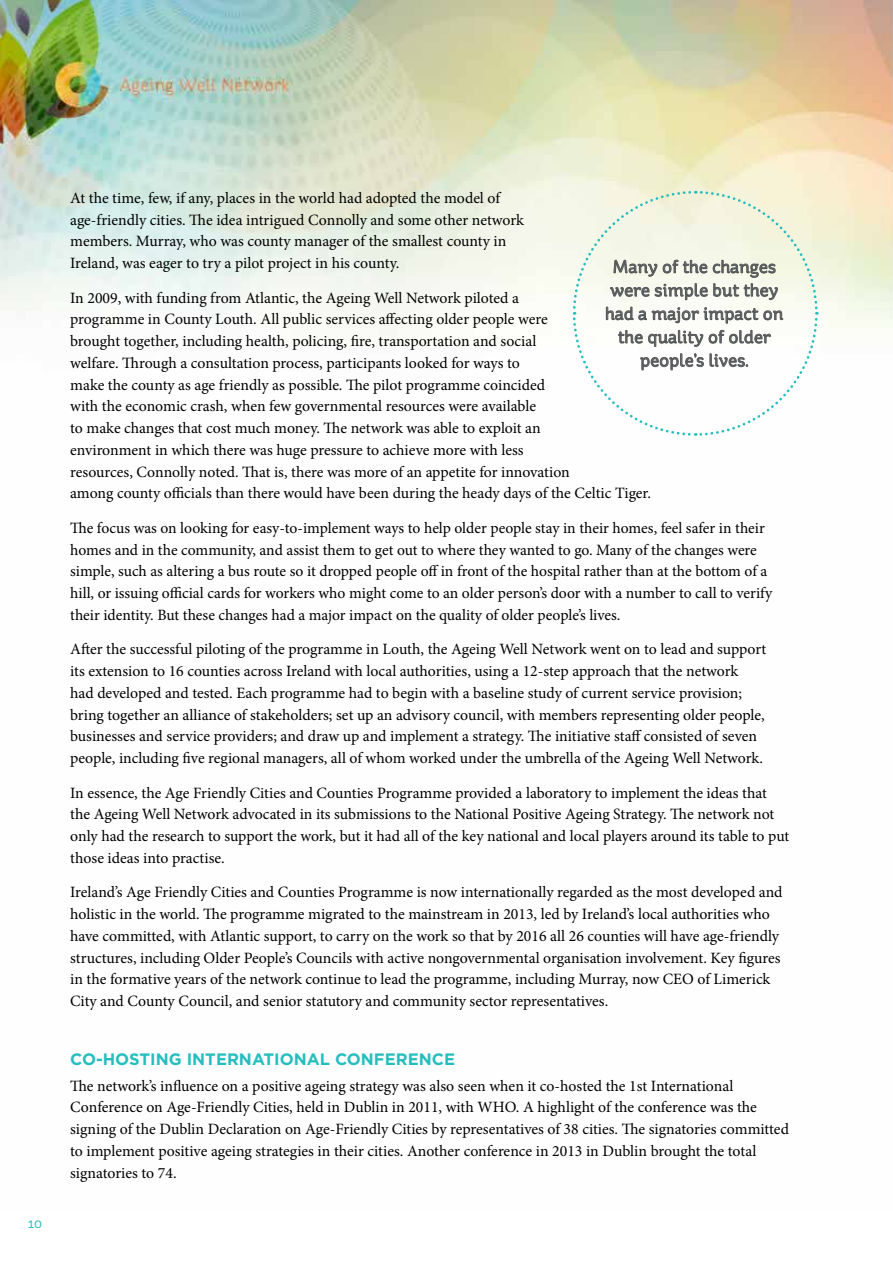
<style>
.page{position:relative;width:893px;height:1263px;background:#fff}
.page>*{position:absolute;margin:0;border:0;box-sizing:border-box;transform-origin:0 0}
.t1{font:18px/23.4px "St Ryde";color:#58595b;text-align:center}
.t2{font:700 16.5px "Gotham";color:#27bdbe}
.t3{font:15.75px/21.8px "Minion Pro";color:#000}
.t4{font:13.5px "St Ryde";color:#27bdbe}
</style>
<div class="page">
<img style="left:0;top:0;width:893px;height:337px">
<svg style="left:571px;top:189px;width:248px;height:247px"></svg>
<p class="t4" style="left:28px;top:1216px;width:16px">10</p>
<p class="t3" style="left:70px;top:187px;width:455px">At the time, few, if any, places in the world had adopted the model of age‐friendly cities. The idea intrigued Connolly and some other network members. Murray, who was county manager of the smallest county in Ireland, was eager to try a pilot project in his county.</p>
<p class="t3" style="left:70px;top:287px;width:582px">In 2009, with funding from Atlantic, the Ageing Well Network piloted a<br>programme in County Louth. All public services affecting older people were<br>brought together, including health, policing, fire, transportation and social<br>welfare. Through a consultation process, participants looked for ways to<br>make the county as age friendly as possible. The pilot programme coincided<br>with the economic crash, when few governmental resources were available<br>to make changes that cost much money. The network was able to exploit an<br>environment in which there was huge pressure to achieve more with less<br>resources, Connolly noted. That is, there was more of an appetite for innovation<br>among county officials than there would have been during the heady days of the Celtic Tiger.</p>
<p class="t3" style="left:70px;top:517px;width:704px">The focus was on looking for easy‐to‐implement ways to help older people stay in their homes, feel safer in their homes and in the community, and assist them to get out to where they wanted to go. Many of the changes were simple, such as altering a bus route so it dropped people off in front of the hospital rather than at the bottom of a hill, or issuing official cards for workers who might come to an older person’s door with a number to call to verify their identity. But these changes had a major impact on the quality of older people’s lives.</p>
<p class="t3" style="left:70px;top:638px;width:698px">After the successful piloting of the programme in Louth, the Ageing Well Network went on to lead and support its extension to 16 counties across Ireland with local authorities, using a 12-step approach that the network<br>had developed and tested. Each programme had to begin with a baseline study of current service provision; bring together an alliance of stakeholders; set up an advisory council, with members representing older people, businesses and service providers; and draw up and implement a strategy. The initiative staff consisted of seven people, including five regional managers, all of whom worked under the umbrella of the Ageing Well Network.</p>
<p class="t3" style="left:70px;top:782px;width:721px">In essence, the Age Friendly Cities and Counties Programme provided a laboratory to implement the ideas that the Ageing Well Network advocated in its submissions to the National Positive Ageing Strategy. The network not only had the research to support the work, but it had all of the key national and local players around its table to put those ideas into practise.</p>
<p class="t3" style="left:70px;top:882px;width:714px">Ireland’s Age Friendly Cities and Counties Programme is now internationally regarded as the most developed and holistic in the world. The programme migrated to the mainstream in 2013, led by Ireland’s local authorities who have committed, with Atlantic support, to carry on the work so that by 2016 all 26 counties will have age-friendly structures, including Older People’s Councils with active nongovernmental organisation involvement. Key figures in the formative years of the network continue to lead the programme, including Murray, now CEO of Limerick City and County Council, and senior statutory and community sector representatives.</p>
<p class="t1" style="left:605px;top:255px;width:180px">Many of the changes were simple but they had a major impact on the quality of older people’s lives.</p>
<p class="t2" style="left:70px;top:1048px;width:386px">CO-HOSTING INTERNATIONAL CONFERENCE</p>
<p class="t3" style="left:70px;top:1075px;width:720px">The network’s influence on a positive ageing strategy was also seen when it co-hosted the 1st International Conference on Age-Friendly Cities, held in Dublin in 2011, with WHO. A highlight of the conference was the signing of the Dublin Declaration on Age-Friendly Cities by representatives of 38 cities. The signatories committed to implement positive ageing strategies in their cities. Another conference in 2013 in Dublin brought the total signatories to 74.</p>
</div>
